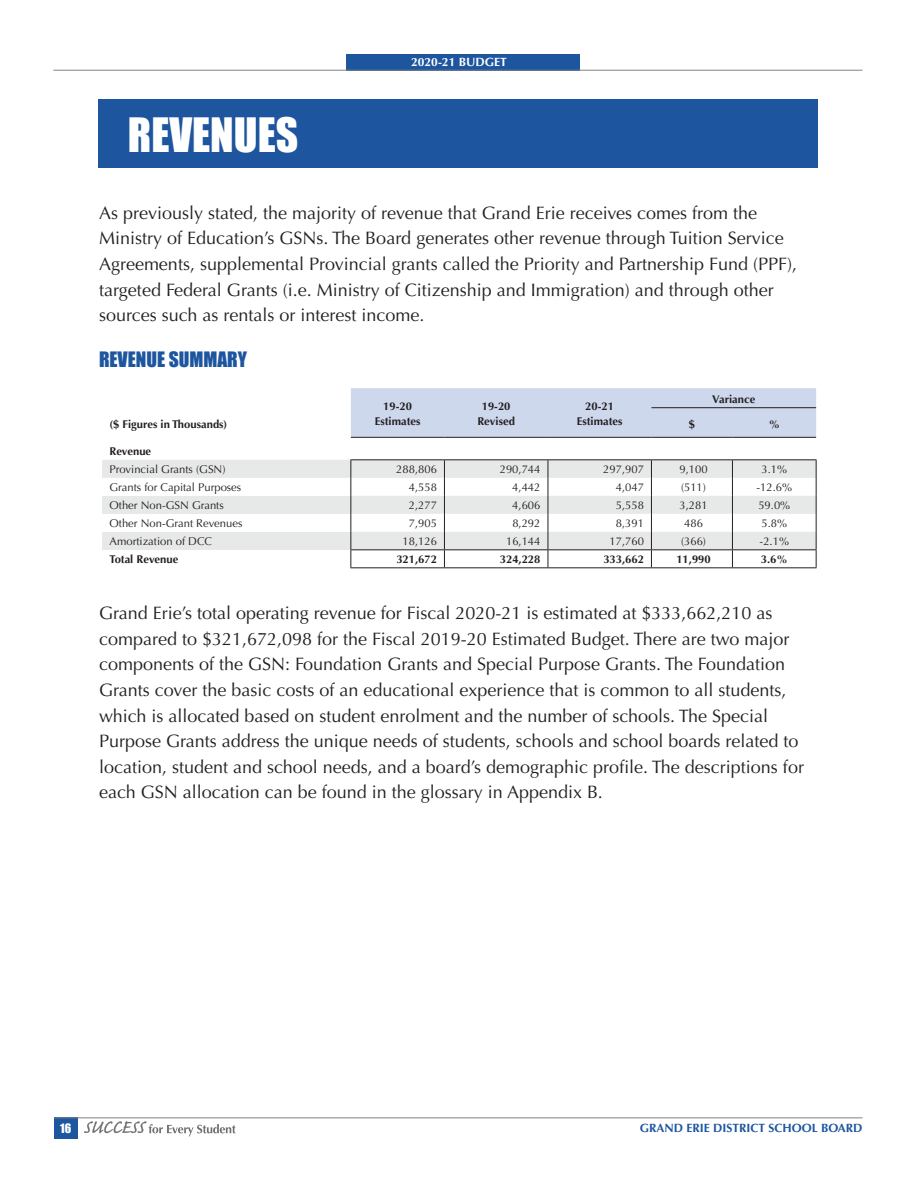
<style>
.page{position:relative;width:918px;height:1188px;background:#fff}
.page>*{position:absolute;margin:0;border:0;box-sizing:border-box;transform-origin:0 0}
.t1{font:43.5px "Impact";color:#fff}
.t2{font:19.5px "Impact";color:#1d559f}
.t3{font:18px/25.5px "Optima LT Std";color:#231f20}
.t4{font:700 12px "Optima LT Std";color:#1d559f}
.t5{font:700 12px "Optima LT Std";color:#fff}
.t6{font:12px "Impact";color:#fff}
.t7{font:11.25px "Optima";color:#231f20}
.t8{font:700 11.25px/15px "Optima";color:#231f20;text-align:center}
</style>
<div class="page">
<div style="left:346px;top:54px;width:234px;height:16px;background:#1d559f"></div>
<hr style="left:53px;top:70px;width:809px;height:1px;background:#808285">
<div style="left:54px;top:1117px;width:23px;height:22px;background:#1d559f"></div>
<hr style="left:54px;top:1117px;width:808px;height:1px;background:#808285">
<svg style="left:84px;top:1121px;width:152px;height:15px"></svg>
<div style="left:98px;top:100px;width:720px;height:68px;background:#1d559f"></div>
<div style="left:102px;top:460px;width:248px;height:18px;background:#e7e8e8"></div>
<div style="left:102px;top:496px;width:249px;height:18px;background:#e7e8e8"></div>
<div style="left:102px;top:532px;width:249px;height:18px;background:#e7e8e8"></div>
<svg style="left:350px;top:388px;width:467px;height:180px"></svg>
<hr style="left:350px;top:549px;width:94px;height:1px;background:#231f20">
<hr style="left:444px;top:549px;width:104px;height:1px;background:#231f20">
<hr style="left:548px;top:549px;width:103px;height:1px;background:#231f20">
<hr style="left:651px;top:549px;width:81px;height:1px;background:#231f20">
<hr style="left:732px;top:549px;width:85px;height:1px;background:#231f20">
<h1 class="t1" style="left:128px;top:101px;width:172px">REVENUES</h1>
<p class="t5" style="left:411px;top:55px;width:97px">2020-21 BUDGET</p>
<p class="t3" style="left:99px;top:200px;width:700px">As previously stated, the majority of revenue that Grand Erie receives comes from the Ministry of Education’s GSNs. The Board generates other revenue through Tuition Service Agreements, supplemental Provincial grants called the Priority and Partnership Fund (PPF), targeted Federal Grants (i.e. Ministry of Citizenship and Immigration) and through other sources such as rentals or interest income.</p>
<p class="t2" style="left:99px;top:345px;width:39px">REVENUE</p>
<p class="t2" style="left:169px;top:345px;width:60px">SUMMARY</p>
<p class="t8" style="left:712px;top:392px;width:45px">Variance</p>
<p class="t8" style="left:375px;top:399px;width:47px">19-20<br>Estimates</p>
<p class="t8" style="left:477px;top:399px;width:39px">19-20<br>Revised</p>
<p class="t8" style="left:577px;top:399px;width:47px">20-21<br>Estimates</p>
<p class="t8" style="left:109px;top:417px;width:119px">($ Figures in Thousands)</p>
<p class="t8" style="left:689px;top:417px;width:8px">$</p>
<p class="t8" style="left:769px;top:417px;width:13px">%</p>
<p class="t8" style="left:109px;top:444px;width:43px">Revenue</p>
<p class="t7" style="left:109px;top:463px;width:118px">Provincial Grants (GSN)</p>
<p class="t7" style="left:396px;top:463px;width:42px">288,806</p>
<p class="t7" style="left:500px;top:463px;width:42px">290,744</p>
<p class="t7" style="left:603px;top:463px;width:42px">297,907</p>
<p class="t7" style="left:679px;top:463px;width:30px">9,100</p>
<p class="t7" style="left:761px;top:463px;width:27px">3.1%</p>
<p class="t7" style="left:110px;top:481px;width:133px">Grants for Capital Purposes</p>
<p class="t7" style="left:409px;top:481px;width:30px">4,558</p>
<p class="t7" style="left:512px;top:481px;width:30px">4,442</p>
<p class="t7" style="left:616px;top:481px;width:30px">4,047</p>
<p class="t7" style="left:681px;top:481px;width:27px">(511)</p>
<p class="t7" style="left:756px;top:481px;width:37px">-12.6%</p>
<p class="t7" style="left:110px;top:499px;width:116px">Other Non-GSN Grants</p>
<p class="t7" style="left:409px;top:499px;width:30px">2,277</p>
<p class="t7" style="left:512px;top:499px;width:30px">4,606</p>
<p class="t7" style="left:616px;top:499px;width:30px">5,558</p>
<p class="t7" style="left:679px;top:499px;width:30px">3,281</p>
<p class="t7" style="left:758px;top:499px;width:33px">59.0%</p>
<p class="t7" style="left:110px;top:517px;width:134px">Other Non-Grant Revenues</p>
<p class="t7" style="left:409px;top:517px;width:30px">7,905</p>
<p class="t7" style="left:512px;top:517px;width:30px">8,292</p>
<p class="t7" style="left:616px;top:517px;width:30px">8,391</p>
<p class="t7" style="left:684px;top:517px;width:20px">486</p>
<p class="t7" style="left:762px;top:517px;width:27px">5.8%</p>
<p class="t7" style="left:110px;top:535px;width:104px">Amortization of DCC</p>
<p class="t7" style="left:403px;top:535px;width:36px">18,126</p>
<p class="t7" style="left:506px;top:535px;width:36px">16,144</p>
<p class="t7" style="left:610px;top:535px;width:36px">17,760</p>
<p class="t7" style="left:681px;top:535px;width:27px">(366)</p>
<p class="t7" style="left:760px;top:535px;width:31px">-2.1%</p>
<p class="t8" style="left:110px;top:552px;width:70px">Total Revenue</p>
<p class="t8" style="left:396px;top:552px;width:42px">321,672</p>
<p class="t8" style="left:500px;top:552px;width:42px">324,228</p>
<p class="t8" style="left:603px;top:552px;width:42px">333,662</p>
<p class="t8" style="left:676px;top:552px;width:36px">11,990</p>
<p class="t8" style="left:761px;top:552px;width:28px">3.6%</p>
<p class="t3" style="left:99px;top:601px;width:707px">Grand Erie’s total operating revenue for Fiscal 2020-21 is estimated at $333,662,210 as compared to $321,672,098 for the Fiscal 2019-20 Estimated Budget. There are two major components of the GSN: Foundation Grants and Special Purpose Grants. The Foundation Grants cover the basic costs of an educational experience that is common to all students, which is allocated based on student enrolment and the number of schools. The Special Purpose Grants address the unique needs of students, schools and school boards related to location, student and school needs, and a board’s demographic profile. The descriptions for each GSN allocation can be found in the glossary in Appendix B.</p>
<p class="t6" style="left:60px;top:1119px;width:13px">16</p>
<p class="t4" style="left:640px;top:1121px;width:224px">GRAND ERIE DISTRICT SCHOOL BOARD</p>
</div>
